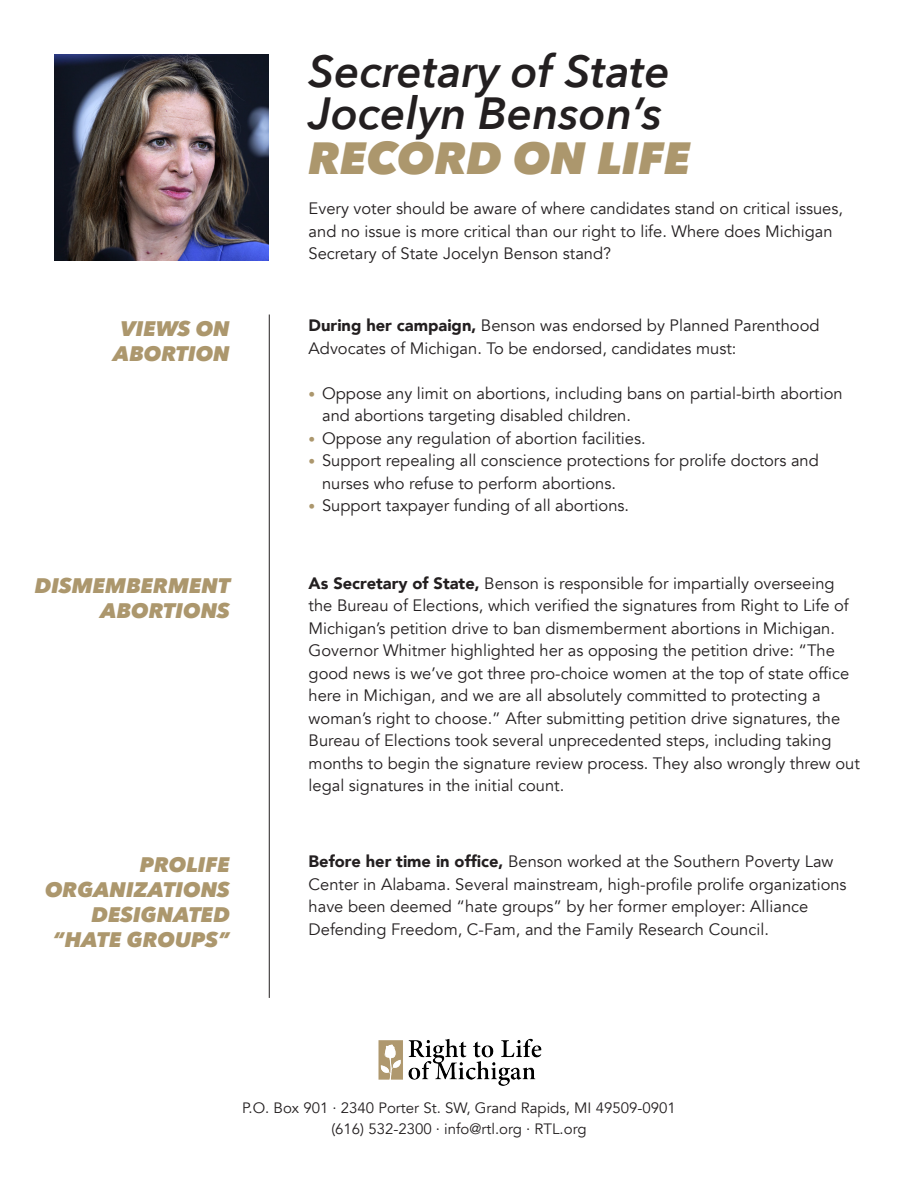
<style>
.page{position:relative;width:918px;height:1188px;background:#fff}
.page>*{position:absolute;margin:0;border:0;box-sizing:border-box;transform-origin:0 0}
.t1{font:italic 600 45px "Avenir Next";color:#231f20}
.t2{font:italic 800 45px "Avenir Next";color:#ac976d}
.t3{font:italic 800 21px/25.2px "Avenir Next";color:#ac976d;text-align:right}
.t4{font:16.5px/22.5px "Avenir";color:#231f20}
.t5{font:15px "Avenir";color:#231f20}
.s1{font-weight:900}
.s2{font-size:13.5px;color:#ac976d}
</style>
<div class="page">
<img style="left:54px;top:54px;width:215px;height:206px">
<hr style="left:269px;top:315px;width:1px;height:683px;background:#231f20">
<img style="left:378px;top:1038px;width:164px;height:48px">
<p class="t1" style="left:309px;top:33px;width:363px">Secretary of State</p>
<p class="t1" style="left:309px;top:75px;width:355px">Jocelyn Benson’s</p>
<p class="t2" style="left:309px;top:130px;width:384px">RECORD ON LIFE</p>
<p class="t4" style="left:309px;top:197px;width:536px">Every voter should be aware of where candidates stand on critical issues, and no issue is more critical than our right to life. Where does Michigan<br>Secretary of State Jocelyn Benson stand?</p>
<p class="t3" style="left:113px;top:315px;width:118px;text-align:center">VIEWS ON<br>ABORTION</p>
<p class="t4" style="left:309px;top:314px;width:512px"><span class="s1">During her campaign,</span> Benson was endorsed by Planned Parenthood<br>Advocates of Michigan. To be endorsed, candidates must:</p>
<p class="t4" style="left:322px;top:382px;width:522px;text-indent:-14px"><span class="s2">•</span> Oppose any limit on abortions, including bans on partial-birth abortion and abortions targeting disabled children.</p>
<p class="t4" style="left:309px;top:427px;width:339px"><span class="s2">•</span> Oppose any regulation of abortion facilities.</p>
<p class="t4" style="left:322px;top:449px;width:498px;text-indent:-14px"><span class="s2">•</span> Support repealing all conscience protections for prolife doctors and nurses who refuse to perform abortions.</p>
<p class="t4" style="left:309px;top:494px;width:322px"><span class="s2">•</span> Support taxpayer funding of all abortions.</p>
<p class="t3" style="left:35px;top:573px;width:197px">DISMEMBERMENT<br>ABORTIONS</p>
<p class="t4" style="left:309px;top:572px;width:553px"><span class="s1">As Secretary of State,</span> Benson is responsible for impartially overseeing the Bureau of Elections, which verified the signatures from Right to Life of Michigan’s petition drive to ban dismemberment abortions in Michigan.<br>Governor Whitmer highlighted her as opposing the petition drive: “The good news is we’ve got three pro-choice women at the top of state office here in Michigan, and we are all absolutely committed to protecting a woman’s right to choose.” After submitting petition drive signatures, the Bureau of Elections took several unprecedented steps, including taking months to begin the signature review process. They also wrongly threw out legal signatures in the initial count.</p>
<p class="t3" style="left:45px;top:851px;width:186px">PROLIFE<br>ORGANIZATIONS<br>DESIGNATED “HATE GROUPS”</p>
<p class="t4" style="left:309px;top:850px;width:540px"><span class="s1">Before her time in office,</span> Benson worked at the Southern Poverty Law Center in Alabama. Several mainstream, high-profile prolife organizations have been deemed “hate groups” by her former employer: Alliance Defending Freedom, C-Fam, and the Family Research Council.</p>
<p class="t5" style="left:242px;top:1099px;width:435px">P.O. Box 901 · 2340 Porter St. SW, Grand Rapids, MI 49509-0901</p>
<p class="t5" style="left:331px;top:1120px;width:257px">(616) 532-2300 · info@rtl.org · RTL.org</p>
</div>
